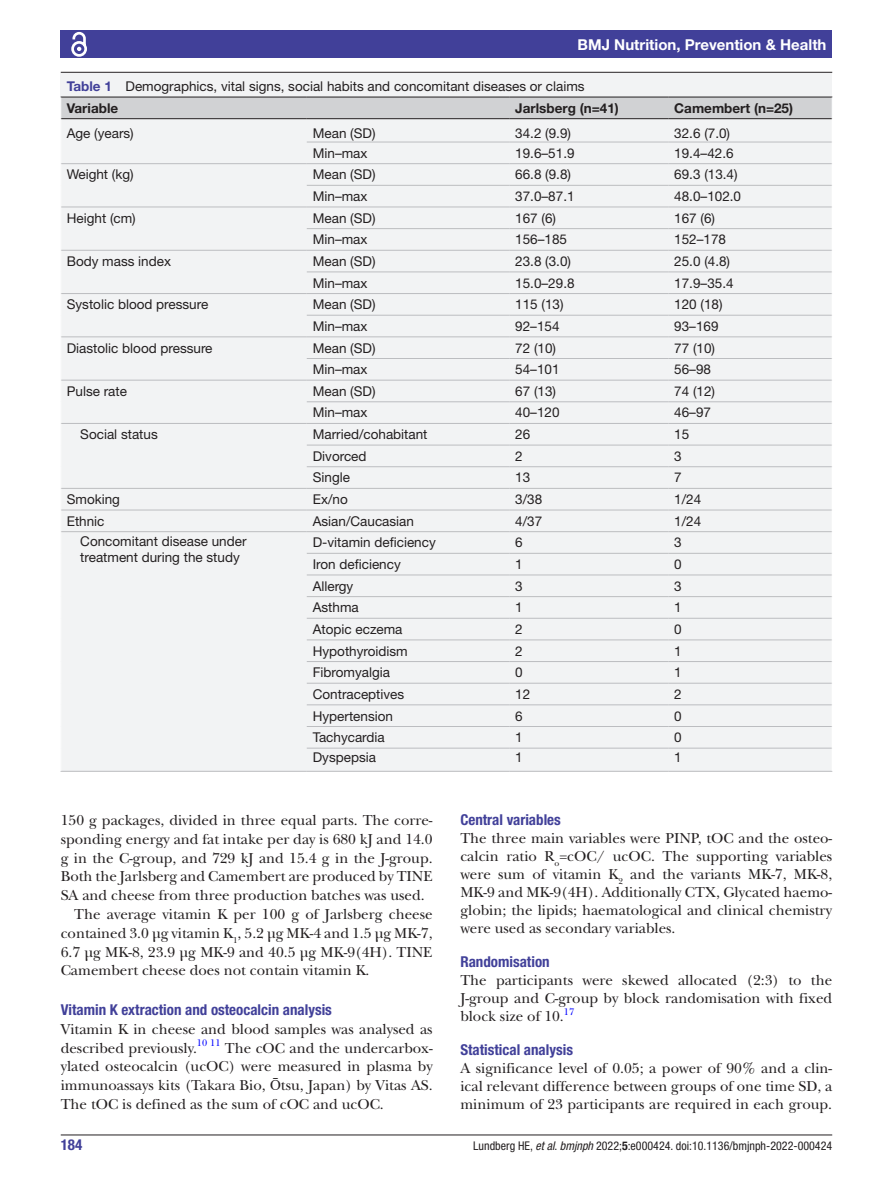
<style>
.page{position:relative;width:893px;height:1191px;background:#fff}
.page>*{position:absolute;margin:0;border:0;box-sizing:border-box;transform-origin:0 0}
.t1{font:15px/18px "New Baskerville";color:#231f20;text-align:justify}
.t2{font:700 condensed 15px "Helvetica Neue LT Std";color:#414099}
.t3{font:700 15px "Helvetica Neue LT Std";color:#fff}
.t4{font:13.5px/22px "Helvetica Neue LT Std";color:#231f20}
.t5{font:700 13.5px "Helvetica Neue LT Std";color:#231f20}
.t6{font:condensed 12px "Helvetica Neue LT Std";color:#231f20}
.t7{font:9.9px "New Baskerville";color:#00f}
.s1{font-weight:700;color:#414099}
.s2{font-weight:700}
.s3{font-family:"Times New Roman"}
.s4{font-style:italic}
</style>
<div class="page">
<hr style="left:61px;top:1134px;width:771px;height:1px;background:#231f20">
<div style="left:61px;top:31px;width:771px;height:27px;background:#414099"></div>
<svg style="left:71px;top:31px;width:16px;height:26px"></svg>
<div style="left:61px;top:73px;width:771px;height:698px;background:#f2f3f4"></div>
<hr style="left:61px;top:72px;width:771px;height:1px;background:#231f20">
<hr style="left:61px;top:771px;width:246px;height:1px;background:#bcbdc0">
<hr style="left:307px;top:771px;width:202px;height:1px;background:#bcbdc0">
<hr style="left:509px;top:771px;width:159px;height:1px;background:#bcbdc0">
<hr style="left:668px;top:771px;width:164px;height:1px;background:#bcbdc0">
<svg style="left:60px;top:97px;width:773px;height:674px"></svg>
<p class="t3" style="left:578px;top:35px;width:250px">BMJ Nutrition, Prevention &amp; Health</p>
<p class="t4" style="left:67px;top:75px;width:519px"><span class="s1">Table 1</span> Demographics, vital signs, social habits and concomitant diseases or claims<br><span class="s2">Variable</span></p>
<p class="t5" style="left:515px;top:99px;width:105px">Jarlsberg (n=41)</p>
<p class="t5" style="left:674px;top:99px;width:120px">Camembert (n=25)</p>
<p class="t4" style="left:67px;top:121px;width:68px">Age (years)</p>
<p class="t4" style="left:313px;top:121px;width:64px">Mean (SD)</p>
<p class="t4" style="left:515px;top:121px;width:57px">34.2 (9.9)</p>
<p class="t4" style="left:674px;top:121px;width:57px">32.6 (7.0)</p>
<p class="t4" style="left:313px;top:142px;width:56px">Min–max</p>
<p class="t4" style="left:515px;top:142px;width:61px">19.6–51.9</p>
<p class="t4" style="left:674px;top:142px;width:61px">19.4–42.6</p>
<p class="t4" style="left:67px;top:163px;width:68px">Weight (kg)</p>
<p class="t4" style="left:313px;top:163px;width:64px">Mean (SD)</p>
<p class="t4" style="left:515px;top:163px;width:57px">66.8 (9.8)</p>
<p class="t4" style="left:674px;top:163px;width:65px">69.3 (13.4)</p>
<p class="t4" style="left:313px;top:185px;width:56px">Min–max</p>
<p class="t4" style="left:515px;top:185px;width:61px">37.0–87.1</p>
<p class="t4" style="left:674px;top:185px;width:68px">48.0–102.0</p>
<p class="t4" style="left:67px;top:207px;width:71px">Height (cm)</p>
<p class="t4" style="left:313px;top:207px;width:64px">Mean (SD)</p>
<p class="t4" style="left:515px;top:207px;width:42px">167 (6)</p>
<p class="t4" style="left:674px;top:207px;width:42px">167 (6)</p>
<p class="t4" style="left:313px;top:228px;width:56px">Min–max</p>
<p class="t4" style="left:515px;top:228px;width:53px">156–185</p>
<p class="t4" style="left:674px;top:228px;width:53px">152–178</p>
<p class="t4" style="left:67px;top:250px;width:106px">Body mass index</p>
<p class="t4" style="left:313px;top:250px;width:64px">Mean (SD)</p>
<p class="t4" style="left:515px;top:250px;width:57px">23.8 (3.0)</p>
<p class="t4" style="left:674px;top:250px;width:57px">25.0 (4.8)</p>
<p class="t4" style="left:313px;top:271px;width:56px">Min–max</p>
<p class="t4" style="left:515px;top:271px;width:61px">15.0–29.8</p>
<p class="t4" style="left:674px;top:271px;width:61px">17.9–35.4</p>
<p class="t4" style="left:67px;top:293px;width:143px">Systolic blood pressure</p>
<p class="t4" style="left:313px;top:293px;width:64px">Mean (SD)</p>
<p class="t4" style="left:515px;top:293px;width:50px">115 (13)</p>
<p class="t4" style="left:674px;top:293px;width:50px">120 (18)</p>
<p class="t4" style="left:313px;top:315px;width:56px">Min–max</p>
<p class="t4" style="left:515px;top:315px;width:46px">92–154</p>
<p class="t4" style="left:674px;top:315px;width:46px">93–169</p>
<p class="t4" style="left:67px;top:336px;width:147px">Diastolic blood pressure</p>
<p class="t4" style="left:313px;top:336px;width:64px">Mean (SD)</p>
<p class="t4" style="left:515px;top:336px;width:42px">72 (10)</p>
<p class="t4" style="left:674px;top:336px;width:42px">77 (10)</p>
<p class="t4" style="left:313px;top:358px;width:56px">Min–max</p>
<p class="t4" style="left:515px;top:358px;width:46px">54–101</p>
<p class="t4" style="left:674px;top:358px;width:38px">56–98</p>
<p class="t4" style="left:67px;top:380px;width:62px">Pulse rate</p>
<p class="t4" style="left:313px;top:380px;width:64px">Mean (SD)</p>
<p class="t4" style="left:515px;top:380px;width:42px">67 (13)</p>
<p class="t4" style="left:674px;top:380px;width:42px">74 (12)</p>
<p class="t4" style="left:313px;top:401px;width:56px">Min–max</p>
<p class="t4" style="left:515px;top:401px;width:46px">40–120</p>
<p class="t4" style="left:674px;top:401px;width:38px">46–97</p>
<p class="t4" style="left:80px;top:423px;width:79px">Social status</p>
<p class="t4" style="left:313px;top:423px;width:116px">Married/cohabitant</p>
<p class="t4" style="left:515px;top:423px;width:17px">26</p>
<p class="t4" style="left:674px;top:423px;width:17px">15</p>
<p class="t4" style="left:313px;top:445px;width:55px">Divorced</p>
<p class="t4" style="left:515px;top:445px;width:9px">2</p>
<p class="t4" style="left:674px;top:445px;width:9px">3</p>
<p class="t4" style="left:313px;top:466px;width:39px">Single</p>
<p class="t4" style="left:515px;top:466px;width:17px">13</p>
<p class="t4" style="left:674px;top:466px;width:9px">7</p>
<p class="t4" style="left:67px;top:488px;width:55px">Smoking</p>
<p class="t4" style="left:313px;top:488px;width:36px">Ex/no</p>
<p class="t4" style="left:515px;top:488px;width:29px">3/38</p>
<p class="t4" style="left:674px;top:488px;width:29px">1/24</p>
<p class="t4" style="left:67px;top:510px;width:39px">Ethnic</p>
<p class="t4" style="left:313px;top:510px;width:103px">Asian/Caucasian</p>
<p class="t4" style="left:515px;top:510px;width:29px">4/37</p>
<p class="t4" style="left:674px;top:510px;width:29px">1/24</p>
<p class="t4" style="left:80px;top:533px;width:168px;line-height:16.2px">Concomitant disease under treatment during the study</p>
<p class="t4" style="left:313px;top:531px;width:125px">D-vitamin deficiency</p>
<p class="t4" style="left:515px;top:531px;width:9px">6</p>
<p class="t4" style="left:674px;top:531px;width:9px">3</p>
<p class="t4" style="left:313px;top:553px;width:90px">Iron deficiency</p>
<p class="t4" style="left:515px;top:553px;width:9px">1</p>
<p class="t4" style="left:674px;top:553px;width:9px">0</p>
<p class="t4" style="left:313px;top:574px;width:42px">Allergy</p>
<p class="t4" style="left:515px;top:574px;width:9px">3</p>
<p class="t4" style="left:674px;top:574px;width:9px">3</p>
<p class="t4" style="left:313px;top:596px;width:48px">Asthma</p>
<p class="t4" style="left:515px;top:596px;width:9px">1</p>
<p class="t4" style="left:674px;top:596px;width:9px">1</p>
<p class="t4" style="left:313px;top:618px;width:91px">Atopic eczema</p>
<p class="t4" style="left:515px;top:618px;width:9px">2</p>
<p class="t4" style="left:674px;top:618px;width:9px">0</p>
<p class="t4" style="left:313px;top:639px;width:97px">Hypothyroidism</p>
<p class="t4" style="left:515px;top:639px;width:9px">2</p>
<p class="t4" style="left:674px;top:639px;width:9px">1</p>
<p class="t4" style="left:313px;top:661px;width:79px">Fibromyalgia</p>
<p class="t4" style="left:515px;top:661px;width:9px">0</p>
<p class="t4" style="left:674px;top:661px;width:9px">1</p>
<p class="t4" style="left:313px;top:683px;width:93px">Contraceptives</p>
<p class="t4" style="left:515px;top:683px;width:17px">12</p>
<p class="t4" style="left:674px;top:683px;width:9px">2</p>
<p class="t4" style="left:313px;top:704px;width:82px">Hypertension</p>
<p class="t4" style="left:515px;top:704px;width:9px">6</p>
<p class="t4" style="left:674px;top:704px;width:9px">0</p>
<p class="t4" style="left:313px;top:726px;width:74px">Tachycardia</p>
<p class="t4" style="left:515px;top:726px;width:9px">1</p>
<p class="t4" style="left:674px;top:726px;width:9px">0</p>
<p class="t4" style="left:313px;top:746px;width:65px">Dyspepsia</p>
<p class="t4" style="left:515px;top:746px;width:9px">1</p>
<p class="t4" style="left:674px;top:746px;width:9px">1</p>
<p class="t1" style="left:61px;top:811px;width:373px">150 g packages, divided in three equal parts. The corre-</p>
<p class="t1" style="left:61px;top:830px;width:373px">sponding energy and fat intake per day is 680 kJ and 14.0</p>
<p class="t1" style="left:61px;top:848px;width:373px">g in the C-group, and 729 kJ and 15.4 g in the J-group.</p>
<p class="t1" style="left:61px;top:867px;width:373px">Both the Jarlsberg and Camembert are produced by TINE</p>
<p class="t1" style="left:61px;top:886px;width:365px">SA and cheese from three production batches was used.</p>
<p class="t1" style="left:74px;top:905px;width:360px">The average vitamin K per 100 g of Jarlsberg cheese</p>
<p class="t1" style="left:61px;top:924px;width:373px">contained 3.0 µg vitamin K<sub>1</sub>, 5.2 µg MK-4 and 1.5 µg MK-7,</p>
<p class="t1" style="left:61px;top:943px;width:373px">6.7 µg MK-8, 23.9 µg MK-9 and 40.5 µg MK-9(4H). TINE</p>
<p class="t1" style="left:61px;top:961px;width:310px">Camembert cheese does not contain vitamin K.</p>
<p class="t2" style="left:61px;top:1000px;width:273px">Vitamin K extraction and osteocalcin analysis</p>
<p class="t1" style="left:61px;top:1019px;width:373px;line-height:18.8px">Vitamin K in cheese and blood samples was analysed as described previously.</p>
<p class="t7" style="left:197px;top:1037px;width:25px">10 11</p>
<p class="t1" style="left:61px;top:1038px;width:373px;line-height:18.8px;text-indent:164px">The cOC and the undercarbox&shy;ylated osteocalcin (ucOC) were measured in plasma by immunoassays kits (Takara Bio, <span class="s3">Ō</span>tsu, Japan) by Vitas AS.<br>The tOC is defined as the sum of cOC and ucOC.</p>
<p class="t2" style="left:460px;top:811px;width:102px">Central variables</p>
<p class="t1" style="left:460px;top:829px;width:373px">The three main variables were PINP, tOC and the osteo&shy;calcin ratio R<sub>o</sub>=cOC/ ucOC. The supporting variables were sum of vitamin K<sub>2</sub> and the variants MK-7, MK-8, MK-9 and MK-9(4H). Additionally CTX, Glycated haemo&shy;globin; the lipids; haematological and clinical chemistry were used as secondary variables.</p>
<p class="t2" style="left:460px;top:953px;width:91px">Randomisation</p>
<p class="t1" style="left:460px;top:971px;width:373px">The participants were skewed allocated (2:3) to the J-group and C-group by block randomisation with fixed block size of 10.</p>
<p class="t7" style="left:564px;top:1005px;width:12px">17</p>
<p class="t2" style="left:460px;top:1041px;width:114px">Statistical analysis</p>
<p class="t1" style="left:460px;top:1059px;width:373px">A significance level of 0.05; a power of 90% and a clin&shy;ical relevant difference between groups of one time SD, a minimum of 23 participants are required in each group.</p>
<p class="t2" style="left:61px;top:1135px;width:23px">184</p>
<p class="t6" style="left:473px;top:1138px;width:360px">Lundberg HE, <span class="s4">et al</span>. <span class="s4">bmjnph</span> 2022;<span class="s2">5</span>:e000424. doi:10.1136/bmjnph-2022-000424</p>
</div>
